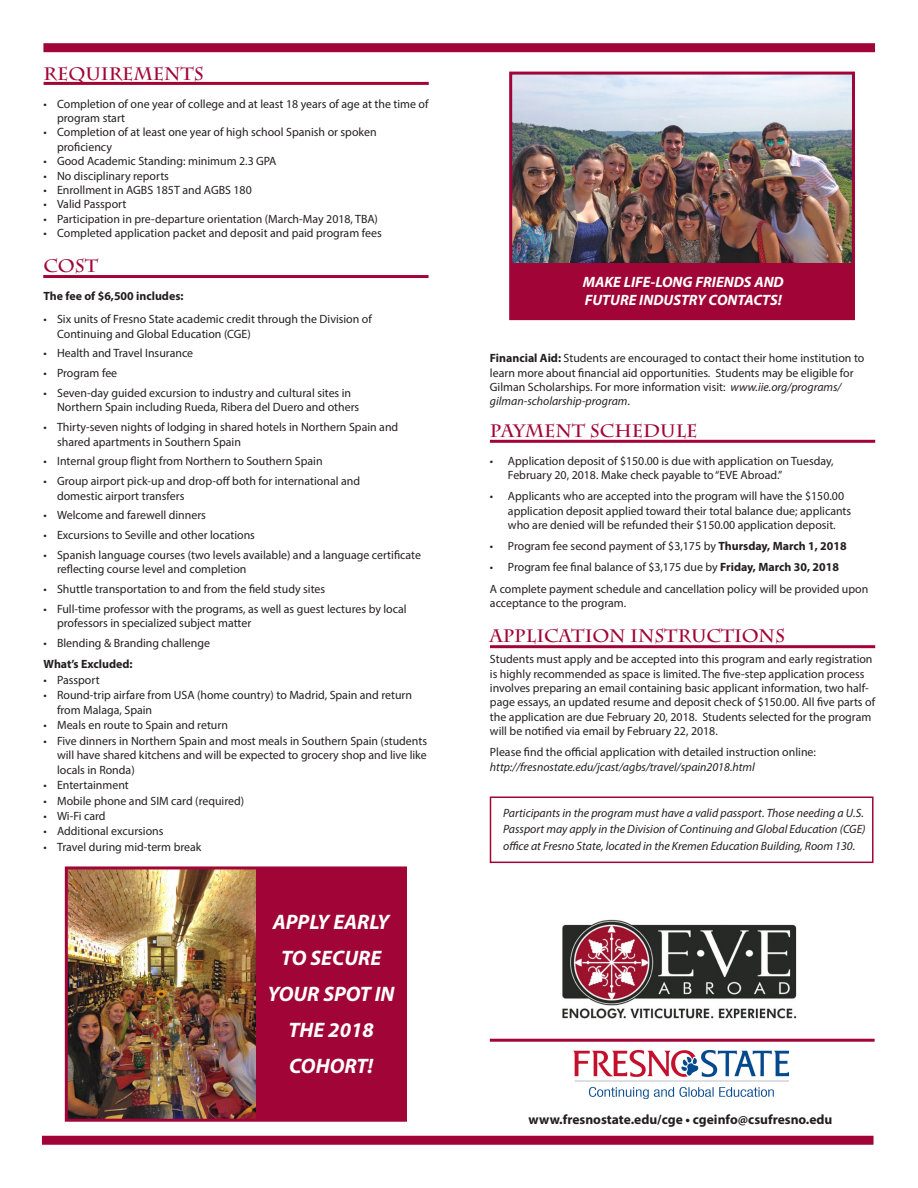
<style>
.page{position:relative;width:918px;height:1188px;background:#fff}
.page>*{position:absolute;margin:0;border:0;box-sizing:border-box;transform-origin:0 0}
.t1{font:italic 700 21px/36px "Myriad Pro";color:#fff;text-align:center}
.t2{font:700 18px "Charlemagne Std";color:#a10537}
.t3{font:italic 700 15px/18px "Myriad Pro";color:#fff}
.t4{font:700 13.5px "Myriad Pro";color:#231f20}
.t5{font:12px/14.4px "Myriad Pro";color:#231f20}
.t6{font:italic 12px/16.5px "Myriad Pro";color:#231f20}
.t7{font:700 12px "Myriad Pro";color:#231f20}
.s1{font-weight:700}
.s2{font-style:italic}
</style>
<div class="page">
<hr style="left:490px;top:645px;width:385px;height:3px;background:#a10537">
<hr style="left:44px;top:82px;width:385px;height:3px;background:#a10537">
<hr style="left:490px;top:1039px;width:385px;height:3px;background:#a10537">
<div style="left:42px;top:1136px;width:832px;height:9px;background:#a10537"></div>
<div style="left:43px;top:43px;width:832px;height:9px;background:#a10537"></div>
<hr style="left:43px;top:275px;width:386px;height:3px;background:#a10537">
<hr style="left:490px;top:440px;width:385px;height:3px;background:#a10537">
<div style="left:66px;top:868px;width:340px;height:252px;background:#a10537"></div>
<img style="left:69px;top:870px;width:186px;height:248px">
<div style="left:65px;top:866px;width:342px;height:256px;border:3px solid #a10537"></div>
<img style="left:573px;top:1051px;width:216px;height:48px">
<img style="left:563px;top:919px;width:234px;height:100px">
<div style="left:511px;top:73px;width:342px;height:246px;background:#a10537"></div>
<img style="left:513px;top:76px;width:338px;height:186px">
<div style="left:509px;top:72px;width:346px;height:248px;border:3px solid #a10537"></div>
<div style="left:490px;top:796px;width:384px;height:67px;border:2px solid #a10537"></div>
<p class="t2" style="left:44px;top:63px;width:162px">REQUIREMENTS</p>
<p class="t5" style="left:57px;top:96px;width:373px;text-indent:-13px">• Completion of one year of college and at least 18 years of age at the time of program start</p>
<p class="t5" style="left:57px;top:125px;width:321px;text-indent:-13px">• Completion of at least one year of high school Spanish or spoken proficiency</p>
<p class="t5" style="left:44px;top:154px;width:234px">• Good Academic Standing: minimum 2.3 GPA</p>
<p class="t5" style="left:44px;top:168px;width:127px">• No disciplinary reports</p>
<p class="t5" style="left:44px;top:183px;width:210px">• Enrollment in AGBS 185T and AGBS 180</p>
<p class="t5" style="left:44px;top:197px;width:84px">• Valid Passport</p>
<p class="t5" style="left:44px;top:211px;width:336px">• Participation in pre-departure orientation (March-May 2018, TBA)</p>
<p class="t5" style="left:44px;top:226px;width:340px">• Completed application packet and deposit and paid program fees</p>
<p class="t2" style="left:44px;top:256px;width:56px">COST</p>
<p class="t7" style="left:44px;top:288px;width:142px">The fee of $6,500 includes:</p>
<p class="t5" style="left:57px;top:312px;width:316px;text-indent:-13px">• Six units of Fresno State academic credit through the Division of<br>Continuing and Global Education (CGE)</p>
<p class="t5" style="left:44px;top:346px;width:151px">• Health and Travel Insurance</p>
<p class="t5" style="left:44px;top:366px;width:75px">• Program fee</p>
<p class="t5" style="left:57px;top:386px;width:304px;text-indent:-13px">• Seven-day guided excursion to industry and cultural sites in<br>Northern Spain including Rueda, Ribera del Duero and others</p>
<p class="t5" style="left:57px;top:420px;width:343px;text-indent:-13px">• Thirty-seven nights of lodging in shared hotels in Northern Spain and shared apartments in Southern Spain</p>
<p class="t5" style="left:44px;top:454px;width:281px">• Internal group flight from Northern to Southern Spain</p>
<p class="t5" style="left:57px;top:474px;width:305px;text-indent:-13px">• Group airport pick-up and drop-off both for international and domestic airport transfers</p>
<p class="t5" style="left:44px;top:508px;width:164px">• Welcome and farewell dinners</p>
<p class="t5" style="left:44px;top:528px;width:213px">• Excursions to Seville and other locations</p>
<p class="t5" style="left:57px;top:548px;width:365px;text-indent:-13px">• Spanish language courses (two levels available) and a language certificate reflecting course level and completion</p>
<p class="t5" style="left:44px;top:582px;width:283px">• Shuttle transportation to and from the field study sites</p>
<p class="t5" style="left:57px;top:602px;width:351px;text-indent:-13px">• Full-time professor with the programs, as well as guest lectures by local professors in specialized subject matter</p>
<p class="t5" style="left:44px;top:636px;width:168px">• Blending &amp; Branding challenge</p>
<p class="t7" style="left:44px;top:657px;width:90px">What’s Excluded:</p>
<p class="t5" style="left:44px;top:673px;width:58px">• Passport</p>
<p class="t5" style="left:57px;top:688px;width:357px;text-indent:-13px">• Round-trip airfare from USA (home country) to Madrid, Spain and return from Malaga, Spain</p>
<p class="t5" style="left:44px;top:718px;width:186px">• Meals en route to Spain and return</p>
<p class="t5" style="left:57px;top:733px;width:371px;text-align:justify;text-indent:-13px">• Five dinners in Northern Spain and most meals in Southern Spain (students will have shared kitchens and will be expected to grocery shop and live like locals in Ronda)</p>
<p class="t5" style="left:44px;top:778px;width:87px">• Entertainment</p>
<p class="t5" style="left:44px;top:793px;width:202px">• Mobile phone and SIM card (required)</p>
<p class="t5" style="left:44px;top:809px;width:64px">• Wi-Fi card</p>
<p class="t5" style="left:44px;top:824px;width:121px">• Additional excursions</p>
<p class="t5" style="left:44px;top:840px;width:159px">• Travel during mid-term break</p>
<p class="t1" style="left:268px;top:903px;width:128px">APPLY EARLY<br>TO SECURE<br>YOUR SPOT IN<br>THE 2018<br>COHORT!</p>
<p class="t3" style="left:583px;top:272px;width:203px">MAKE LIFE-LONG FRIENDS AND<br>FUTURE INDUSTRY CONTACTS!</p>
<p class="t5" style="left:490px;top:351px;width:376px"><span class="s1">Financial Aid:</span> Students are encouraged to contact their home institution to learn more about financial aid opportunities. Students may be eligible for Gilman Scholarships. For more information visit: <span class="s2">www.iie.org/programs/ gilman-scholarship-program</span>.</p>
<p class="t2" style="left:490px;top:420px;width:209px">PAYMENT SCHEDULE</p>
<p class="t5" style="left:508px;top:453px;width:327px;text-indent:-18px">• Application deposit of $150.00 is due with application on Tuesday,<br>February 20, 2018. Make check payable to “EVE Abroad.”</p>
<p class="t5" style="left:508px;top:489px;width:345px;text-indent:-18px">• Applicants who are accepted into the program will have the $150.00 application deposit applied toward their total balance due; applicants who are denied will be refunded their $150.00 application deposit.</p>
<p class="t5" style="left:490px;top:539px;width:358px">• Program fee second payment of $3,175 by <span class="s1">Thursday, March 1, 2018</span></p>
<p class="t5" style="left:490px;top:560px;width:351px">• Program fee final balance of $3,175 due by <span class="s1">Friday, March 30, 2018</span></p>
<p class="t5" style="left:490px;top:581px;width:380px">A complete payment schedule and cancellation policy will be provided upon acceptance to the program.</p>
<p class="t2" style="left:490px;top:625px;width:296px">APPLICATION INSTRUCTIONS</p>
<p class="t5" style="left:490px;top:652px;width:387px">Students must apply and be accepted into this program and early registration is highly recommended as space is limited. The five-step application process involves preparing an email containing basic applicant information, two half&shy;page essays, an updated resume and deposit check of $150.00. All five parts of the application are due February 20, 2018. Students selected for the program will be notified via email by February 22, 2018.</p>
<p class="t5" style="left:490px;top:745px;width:328px">Please find the official application with detailed instruction online: <span class="s2">http://fresnostate.edu/jcast/agbs/travel/spain2018.html</span></p>
<p class="t6" style="left:503px;top:804px;width:364px">Participants in the program must have a valid passport. Those needing a U.S.<br>Passport may apply in the Division of Continuing and Global Education (CGE) office at Fresno State, located in the Kremen Education Building, Room 130.</p>
<p class="t4" style="left:529px;top:1111px;width:305px">www.fresnostate.edu/cge • cgeinfo@csufresno.edu</p>
</div>
